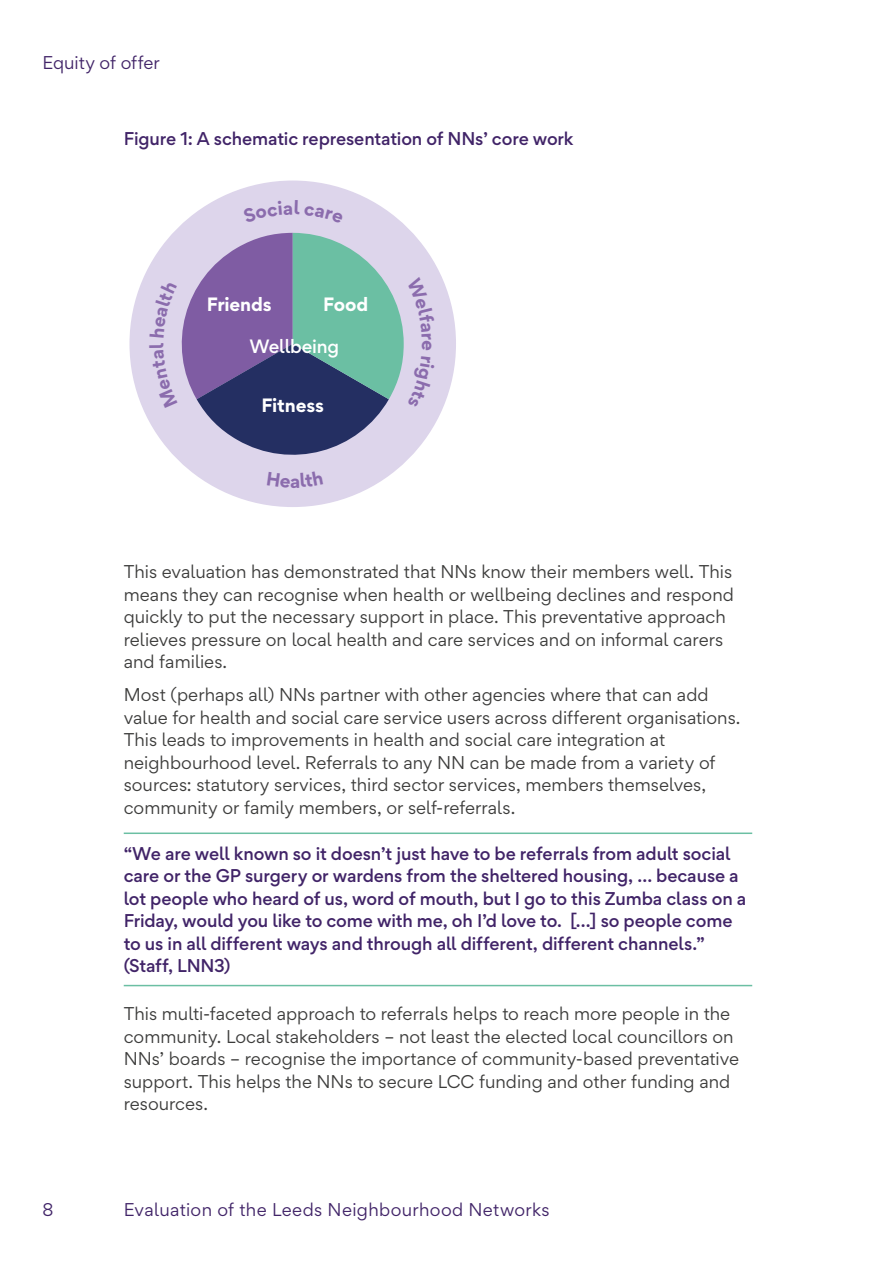
<style>
.page{position:relative;width:893px;height:1263px;background:#fff}
.page>*{position:absolute;margin:0;border:0;box-sizing:border-box;transform-origin:0 0}
.t1{font:700 17.25px "Gordita";letter-spacing:-.01em;color:#fff}
.t2{font:500 17.25px "Gordita";letter-spacing:-.01em;color:#fff}
.t3{font:16.5px/22.5px "Gordita";color:#3c3c3b}
.t4{font:500 16.5px/22.5px "Gordita";letter-spacing:-.01em;color:#412468}
.t5{font:16.5px "Gordita";letter-spacing:.02em;color:#412468}
.t6{font:16.5px "Gordita";letter-spacing:-.005em;color:#412468}
</style>
<div class="page">
<hr style="left:124px;top:832px;width:628px;height:2px;background:#6bbfa3">
<hr style="left:124px;top:985px;width:628px;height:1px;background:#6bbfa3">
<div style="left:129px;top:181px;width:327px;height:326px;background:#ddd5eb;border-radius:50%"></div>
<svg style="left:149px;top:233px;width:286px;height:255px"></svg>
<p class="t6" style="left:43px;top:50px;width:119px">Equity of offer</p>
<p class="t4" style="left:124px;top:127px;width:451px">Figure 1: A schematic representation of NNs’ core work</p>
<p class="t1" style="left:207px;top:291px;width:66px">Friends</p>
<p class="t1" style="left:323px;top:291px;width:47px">Food</p>
<p class="t2" style="left:249px;top:333px;width:91px">Wellbeing</p>
<p class="t1" style="left:261px;top:391px;width:64px">Fitness</p>
<p class="t3" style="left:124px;top:560px;width:612px">This evaluation has demonstrated that NNs know their members well. This means they can recognise when health or wellbeing declines and respond quickly to put the necessary support in place. This preventative approach relieves pressure on local health and care services and on informal carers and families.</p>
<p class="t3" style="left:124px;top:683px;width:618px">Most (perhaps all) NNs partner with other agencies where that can add value for health and social care service users across different organisations.<br>This leads to improvements in health and social care integration at neighbourhood level. Referrals to any NN can be made from a variety of sources: statutory services, third sector services, members themselves, community or family members, or self-referrals.</p>
<p class="t4" style="left:124px;top:842px;width:624px">“We are well known so it doesn’t just have to be referrals from adult social care or the GP surgery or wardens from the sheltered housing, … because a lot people who heard of us, word of mouth, but I go to this Zumba class on a Friday, would you like to come with me, oh I’d love to. […] so people come to us in all different ways and through all different, different channels.” (Staff, LNN3)</p>
<p class="t3" style="left:124px;top:1002px;width:617px">This multi-faceted approach to referrals helps to reach more people in the community. Local stakeholders – not least the elected local councillors on NNs’ boards – recognise the importance of community-based preventative support. This helps the NNs to secure LCC funding and other funding and resources.</p>
<p class="t5" style="left:43px;top:1198px;width:12px">8</p>
<p class="t5" style="left:124px;top:1198px;width:427px">Evaluation of the Leeds Neighbourhood Networks</p>
</div>
